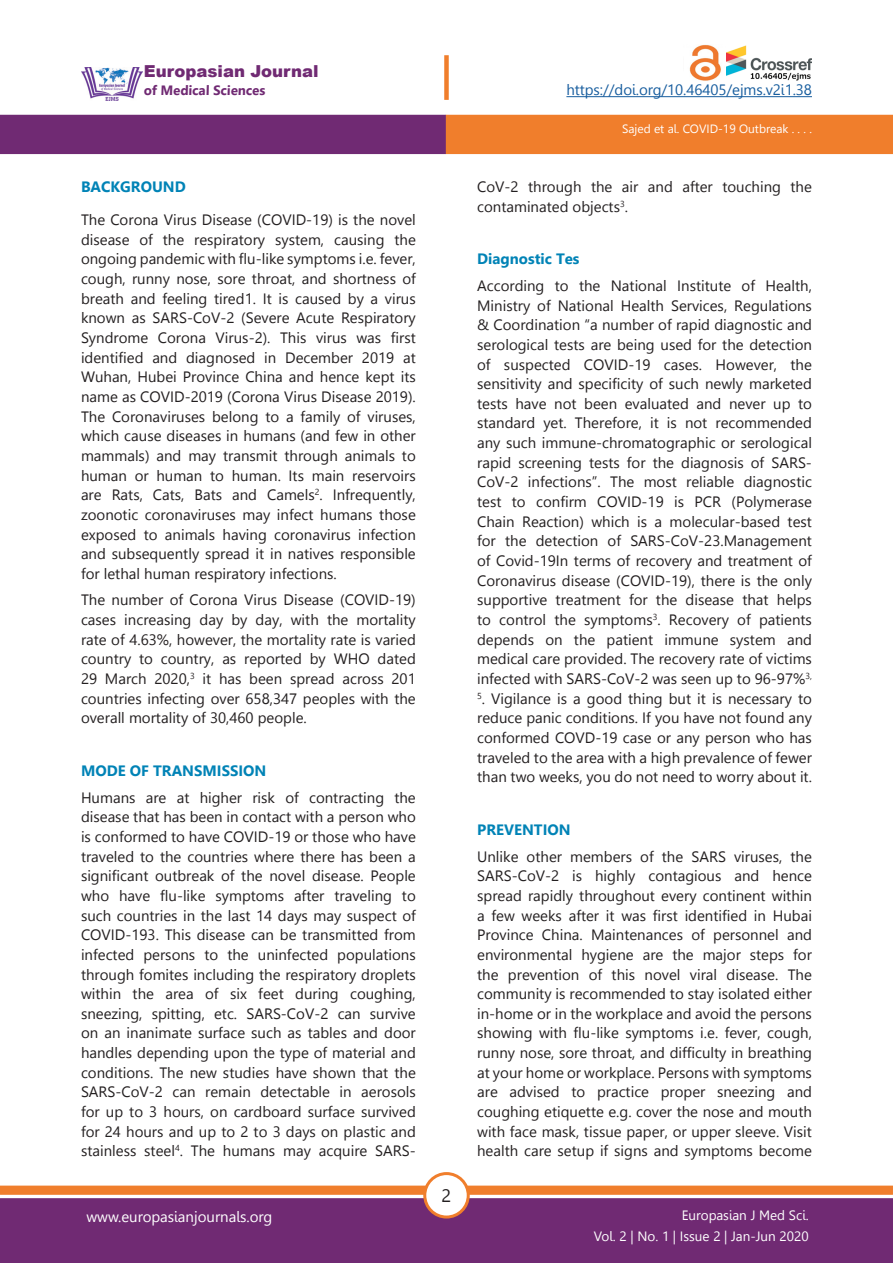
<style>
.page{position:relative;width:893px;height:1263px;background:#fff}
.page>*{position:absolute;margin:0;border:0;box-sizing:border-box;transform-origin:0 0}
.t1{font:18px "Leelawadee";color:#231f20}
.t2{font:900 16.5px "Arial";color:#702a73}
.Body_text{font:15px/19.6px "Leelawadee UI";color:#231f20;text-align:justify}
.Body_text-2{font:700 15px "Leelawadee UI";color:#0083b6}
.t3{font:15px "Leelawadee";letter-spacing:-.005em;color:#175d9e}
.t4{font:15px "Leelawadee";color:#fff}
.Body_Headings{font:700 15px "Leelawadee UI";color:#0083b6}
.t5{font:13.5px/21px "Leelawadee";color:#fff;text-align:right}
.t6{font:700 13.5px "Leelawadee UI";color:#702a73}
.t7{font:12px "Leelawadee";color:#fff}
</style>
<div class="page">
<div style="left:0;top:1198px;width:893px;height:65px;background:#702a73;border:2px solid #702a73"></div>
<div style="left:0;top:115px;width:446px;height:39px;background:#702a73"></div>
<div style="left:446px;top:115px;width:447px;height:39px;background:#f07e2c"></div>
<div style="left:0;top:1185px;width:893px;height:10px;background:#f07e2c;border:1px solid #f07e2c"></div>
<div style="left:425px;top:1173px;width:43px;height:44px;background:#fff;border-radius:50%"></div>
<div style="left:423px;top:1172px;width:47px;height:46px;border:3px solid #f07e2c;border-radius:50%"></div>
<img style="left:81px;top:67px;width:61px;height:33px">
<div style="left:444px;top:55px;width:5px;height:45px;background:#f07e2c"></div>
<hr style="left:566px;top:96px;width:246px;height:1px;background:#175d9e">
<img style="left:689px;top:45px;width:123px;height:36px">
<p class="t2" style="left:144px;top:59px;width:176px">Europasian Journal</p>
<p class="t6" style="left:144px;top:80px;width:123px">of Medical Sciences</p>
<p class="Body_Headings" style="left:81px;top:176px;width:106px">BACKGROUND</p>
<p class="Body_text" style="left:81px;top:209px;width:336px">The Corona Virus Disease (COVID-19) is the novel disease of the respiratory system, causing the ongoing pandemic with flu-like symptoms i.e. fever, cough, runny nose, sore throat, and shortness of breath and feeling tired1. It is caused by a virus known as SARS-CoV-2 (Severe Acute Respiratory Syndrome Corona Virus-2). This virus was first identified and diagnosed in December 2019 at Wuhan, Hubei Province China and hence kept its name as COVID-2019 (Corona Virus Disease 2019).<br>The Coronaviruses belong to a family of viruses, which cause diseases in humans (and few in other mammals) and may transmit through animals to human or human to human. Its main reservoirs are Rats, Cats, Bats and Camels<sup>2</sup>. Infrequently, zoonotic coronaviruses may infect humans those exposed to animals having coronavirus infection and subsequently spread it in natives responsible for lethal human respiratory infections.</p>
<p class="Body_text" style="left:81px;top:589px;width:336px">The number of Corona Virus Disease (COVID-19) cases increasing day by day, with the mortality rate of 4.63%, however, the mortality rate is varied country to country, as reported by WHO dated 29 March 2020,<sup>3</sup> it has been spread across 201 countries infecting over 658,347 peoples with the overall mortality of 30,460 people.</p>
<p class="Body_text-2" style="left:81px;top:760px;width:187px">MODE OF TRANSMISSION</p>
<p class="Body_text" style="left:81px;top:787px;width:336px">Humans are at higher risk of contracting the disease that has been in contact with a person who is conformed to have COVID-19 or those who have traveled to the countries where there has been a significant outbreak of the novel disease. People who have flu-like symptoms after traveling to such countries in the last 14 days may suspect of COVID-193. This disease can be transmitted from infected persons to the uninfected populations through fomites including the respiratory droplets within the area of six feet during coughing, sneezing, spitting, etc. SARS-CoV-2 can survive on an inanimate surface such as tables and door handles depending upon the type of material and conditions. The new studies have shown that the SARS-CoV-2 can remain detectable in aerosols for up to 3 hours, on cardboard surface survived for 24 hours and up to 2 to 3 days on plastic and stainless steel<sup>4</sup>. The humans may acquire SARS-</p>
<p class="t1" style="left:442px;top:1185px;width:11px">2</p>
<p class="t3" style="left:566px;top:81px;width:247px">https://doi.org/10.46405/ejms.v2i1.38</p>
<p class="t7" style="left:622px;top:122px;width:191px">Sajed et al. COVID-19 Outbreak . . . .</p>
<p class="Body_text" style="left:477px;top:176px;width:336px">CoV-2 through the air and after touching the contaminated objects<sup>3</sup>.</p>
<p class="Body_text-2" style="left:477px;top:248px;width:104px">Diagnostic Tes</p>
<p class="Body_text" style="left:477px;top:275px;width:336px">According to the National Institute of Health, Ministry of National Health Services, Regulations &amp; Coordination “a number of rapid diagnostic and serological tests are being used for the detection of suspected COVID-19 cases. However, the sensitivity and specificity of such newly marketed tests have not been evaluated and never up to standard yet. Therefore, it is not recommended any such immune-chromatographic or serological rapid screening tests for the diagnosis of SARS-CoV-2 infections”. The most reliable diagnostic test to confirm COVID-19 is PCR (Polymerase Chain Reaction) which is a molecular-based test for the detection of SARS-CoV-23.Management of Covid-19In terms of recovery and treatment of Coronavirus disease (COVID-19), there is the only supportive treatment for the disease that helps to control the symptoms<sup>3</sup>. Recovery of patients depends on the patient immune system and medical care provided. The recovery rate of victims infected with SARS-CoV-2 was seen up to 96-97%<sup>3,</sup></p>
<p class="Body_text" style="left:477px;top:688px;width:336px"><sup>5</sup>. Vigilance is a good thing but it is necessary to reduce panic conditions. If you have not found any conformed COVD-19 case or any person who has traveled to the area with a high prevalence of fewer than two weeks, you do not need to worry about it.</p>
<p class="Body_text-2" style="left:477px;top:819px;width:95px">PREVENTION</p>
<p class="Body_text" style="left:477px;top:846px;width:336px">Unlike other members of the SARS viruses, the SARS-CoV-2 is highly contagious and hence spread rapidly throughout every continent within a few weeks after it was first identified in Hubai Province China. Maintenances of personnel and environmental hygiene are the major steps for the prevention of this novel viral disease. The community is recommended to stay isolated either in-home or in the workplace and avoid the persons showing with flu-like symptoms i.e. fever, cough, runny nose, sore throat, and difficulty in breathing at your home or workplace. Persons with symptoms are advised to practice proper sneezing and coughing etiquette e.g. cover the nose and mouth with face mask, tissue paper, or upper sleeve. Visit health care setup if signs and symptoms become</p>
<p class="t4" style="left:86px;top:1208px;width:187px">www.europasianjournals.org</p>
<p class="t5" style="left:594px;top:1205px;width:216px">Europasian J Med Sci.<br>Vol. 2 | No. 1 | Issue 2 | Jan-Jun 2020</p>
</div>
